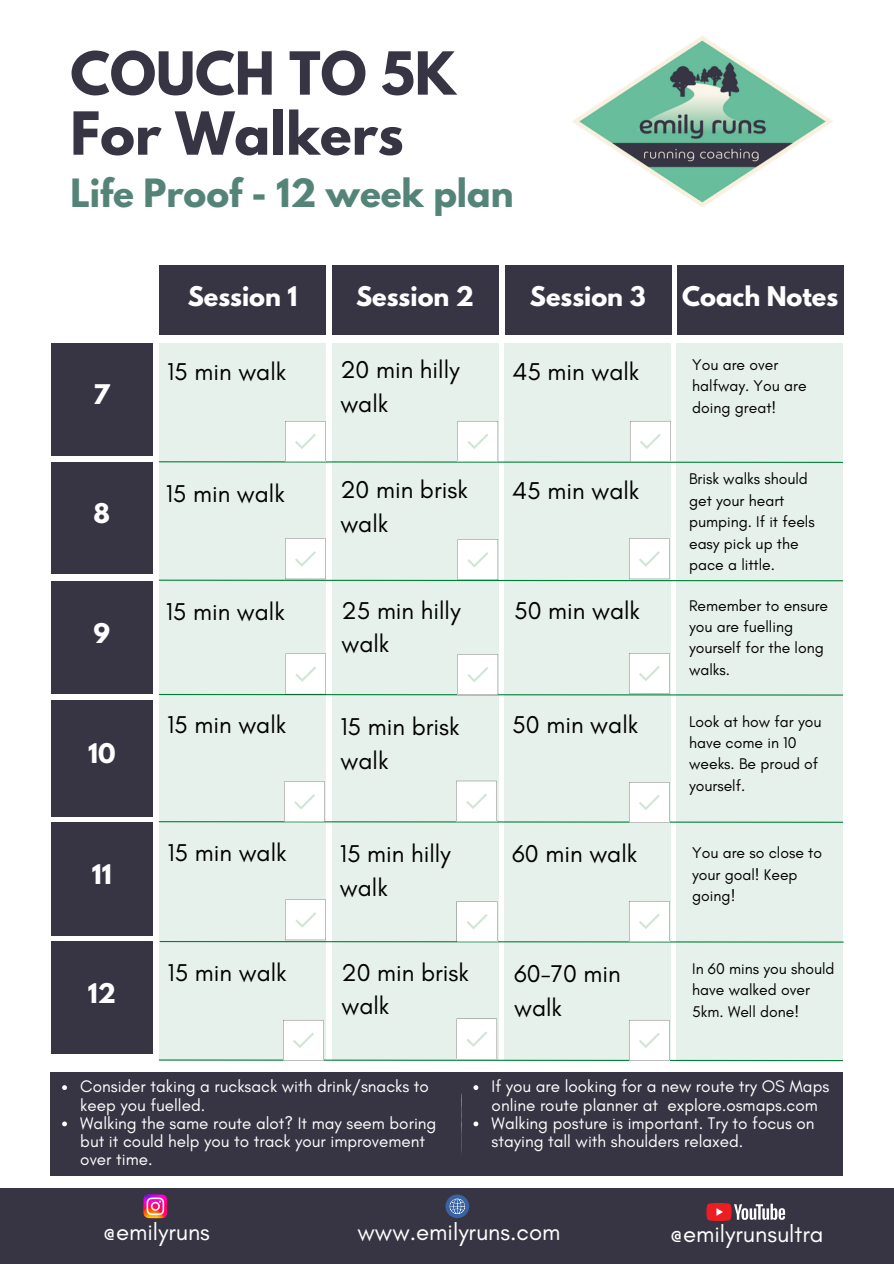
<style>
.page{position:relative;width:894px;height:1264px;background:#fff}
.page>*{position:absolute;margin:0;border:0;box-sizing:border-box;transform-origin:0 0}
.t1{font:700 52.5px "League Spartan";color:#373543}
.t2{font:700 34.5px "League Spartan";color:#548478}
.t3{font:24.75px/33.8px "Glacial Indifference";color:#000}
.t4{font:700 24px "League Spartan";color:#fff}
.t5{font:24px "Glacial Indifference";color:#fff}
.t6{font:17.1px/18.1px "Glacial Indifference";color:#fff}
.t7{font:15.75px/21.3px "Glacial Indifference";color:#000}
</style>
<div class="page">
<div style="left:159px;top:265px;width:167px;height:70px;background:#373543"></div>
<div style="left:159px;top:343px;width:167px;height:717px;background:#e7f1ec"></div>
<div style="left:332px;top:343px;width:166px;height:717px;background:#e7f1ec"></div>
<div style="left:504px;top:343px;width:166px;height:717px;background:#e7f1ec"></div>
<div style="left:51px;top:343px;width:102px;height:112px;background:#373543"></div>
<div style="left:51px;top:462px;width:102px;height:112px;background:#373543"></div>
<div style="left:51px;top:581px;width:102px;height:113px;background:#373543"></div>
<div style="left:51px;top:700px;width:102px;height:116px;background:#373543"></div>
<div style="left:51px;top:822px;width:102px;height:113px;background:#373543"></div>
<div style="left:51px;top:941px;width:102px;height:112px;background:#373543"></div>
<div style="left:676px;top:343px;width:166px;height:717px;background:#e7f1ec"></div>
<div style="left:332px;top:265px;width:166px;height:70px;background:#373543"></div>
<div style="left:504px;top:265px;width:167px;height:70px;background:#373543"></div>
<div style="left:677px;top:265px;width:166px;height:70px;background:#373543"></div>
<div style="left:0;top:1187px;width:893px;height:76px;background:#373543"></div>
<img style="left:572px;top:36px;width:261px;height:171px">
<svg style="left:158px;top:421px;width:685px;height:42px"></svg>
<svg style="left:158px;top:538px;width:685px;height:44px"></svg>
<svg style="left:158px;top:653px;width:685px;height:43px"></svg>
<svg style="left:158px;top:780px;width:685px;height:43px"></svg>
<svg style="left:159px;top:899px;width:685px;height:44px"></svg>
<svg style="left:158px;top:1018px;width:685px;height:43px"></svg>
<svg style="left:143px;top:1194px;width:24px;height:24px"></svg>
<svg style="left:706px;top:1203px;width:78px;height:17px"></svg>
<svg style="left:445px;top:1194px;width:24px;height:24px"></svg>
<div style="left:50px;top:1072px;width:792px;height:103px;background:#373543"></div>
<svg style="left:461px;top:1093px;width:1px;height:60px"></svg>
<svg style="left:62px;top:1085px;width:5px;height:5px"></svg>
<svg style="left:62px;top:1121px;width:5px;height:5px"></svg>
<svg style="left:473px;top:1085px;width:5px;height:5px"></svg>
<svg style="left:473px;top:1121px;width:5px;height:5px"></svg>
<h4 class="t1" style="left:70px;top:47px;width:387px">COUCH TO 5K</h4>
<h5 class="t1" style="left:70px;top:107px;width:335px">For Walkers</h5>
<p class="t2" style="left:70px;top:176px;width:444px">Life Proof - 12 week plan</p>
<h2 class="t4" style="left:93px;top:382px;width:18px">7</h2>
<h3 class="t4" style="left:94px;top:501px;width:18px">8</h3>
<p class="t4" style="left:94px;top:621px;width:18px">9</p>
<h4 class="t4" style="left:88px;top:741px;width:29px">10</h4>
<h4 class="t4" style="left:92px;top:862px;width:21px">11</h4>
<p class="t4" style="left:88px;top:981px;width:29px">12</p>
<p class="t4" style="left:188px;top:284px;width:111px">Session 1</p>
<p class="t4" style="left:356px;top:284px;width:119px">Session 2</p>
<p class="t4" style="left:529px;top:284px;width:117px">Session 3</p>
<p class="t4" style="left:682px;top:284px;width:157px">Coach Notes</p>
<p class="t3" style="left:340px;top:352px;width:121px">20 min hilly walk</p>
<h5 class="t3" style="left:167px;top:354px;width:121px">15 min walk</h5>
<h5 class="t3" style="left:512px;top:354px;width:128px">45 min walk</h5>
<p class="t3" style="left:166px;top:476px;width:121px">15 min walk</p>
<p class="t3" style="left:340px;top:472px;width:129px">20 min brisk</p>
<h5 class="t3" style="left:512px;top:473px;width:128px">45 min walk</h5>
<p class="t3" style="left:340px;top:506px;width:49px">walk</p>
<h5 class="t3" style="left:166px;top:595px;width:121px">15 min walk</h5>
<p class="t3" style="left:341px;top:593px;width:120px">25 min hilly</p>
<p class="t3" style="left:514px;top:593px;width:127px">50 min walk</p>
<p class="t3" style="left:341px;top:627px;width:49px">walk</p>
<h5 class="t3" style="left:167px;top:707px;width:121px">15 min walk</h5>
<p class="t3" style="left:340px;top:709px;width:120px">15 min brisk walk</p>
<h5 class="t3" style="left:512px;top:707px;width:127px">50 min walk</h5>
<p class="t3" style="left:167px;top:835px;width:121px">15 min walk</p>
<h5 class="t3" style="left:340px;top:836px;width:112px">15 min hilly walk</h5>
<p class="t3" style="left:512px;top:836px;width:126px">60 min walk</p>
<p class="t3" style="left:167px;top:955px;width:121px">15 min walk</p>
<p class="t3" style="left:341px;top:955px;width:129px">20 min brisk walk</p>
<p class="t3" style="left:514px;top:956px;width:108px">60-70 min walk</p>
<h4 class="t7" style="left:692px;top:354px;width:116px">You are over halfway. You are doing great!</h4>
<p class="t7" style="left:689px;top:468px;width:127px">Brisk walks should get your heart pumping. If it feels easy pick up the pace a little.</p>
<h5 class="t7" style="left:689px;top:594px;width:141px">Remember to ensure you are fuelling yourself for the long walks.</h5>
<p class="t7" style="left:689px;top:710px;width:134px">Look at how far you have come in 10 weeks. Be proud of yourself.</p>
<p class="t7" style="left:692px;top:842px;width:131px">You are so close to your goal! Keep going!</p>
<p class="t7" style="left:692px;top:957px;width:144px">In 60 mins you should have walked over<br>5km. Well done!</p>
<h5 class="t6" style="left:80px;top:1077px;width:350px">Consider taking a rucksack with drink/snacks to keep you fuelled.</h5>
<p class="t6" style="left:80px;top:1113px;width:357px">Walking the same route alot? It may seem boring but it could help you to track your improvement over time.</p>
<p class="t6" style="left:491px;top:1077px;width:339px">If you are looking for a new route try OS Maps online route planner at explore.osmaps.com</p>
<h5 class="t6" style="left:491px;top:1113px;width:324px">Walking posture is important. Try to focus on staying tall with shoulders relaxed.</h5>
<h5 class="t5" style="left:103px;top:1216px;width:109px">@emilyruns</h5>
<h5 class="t5" style="left:669px;top:1218px;width:155px">@emilyrunsultra</h5>
<p class="t5" style="left:357px;top:1216px;width:204px">www.emilyruns.com</p>
</div>
